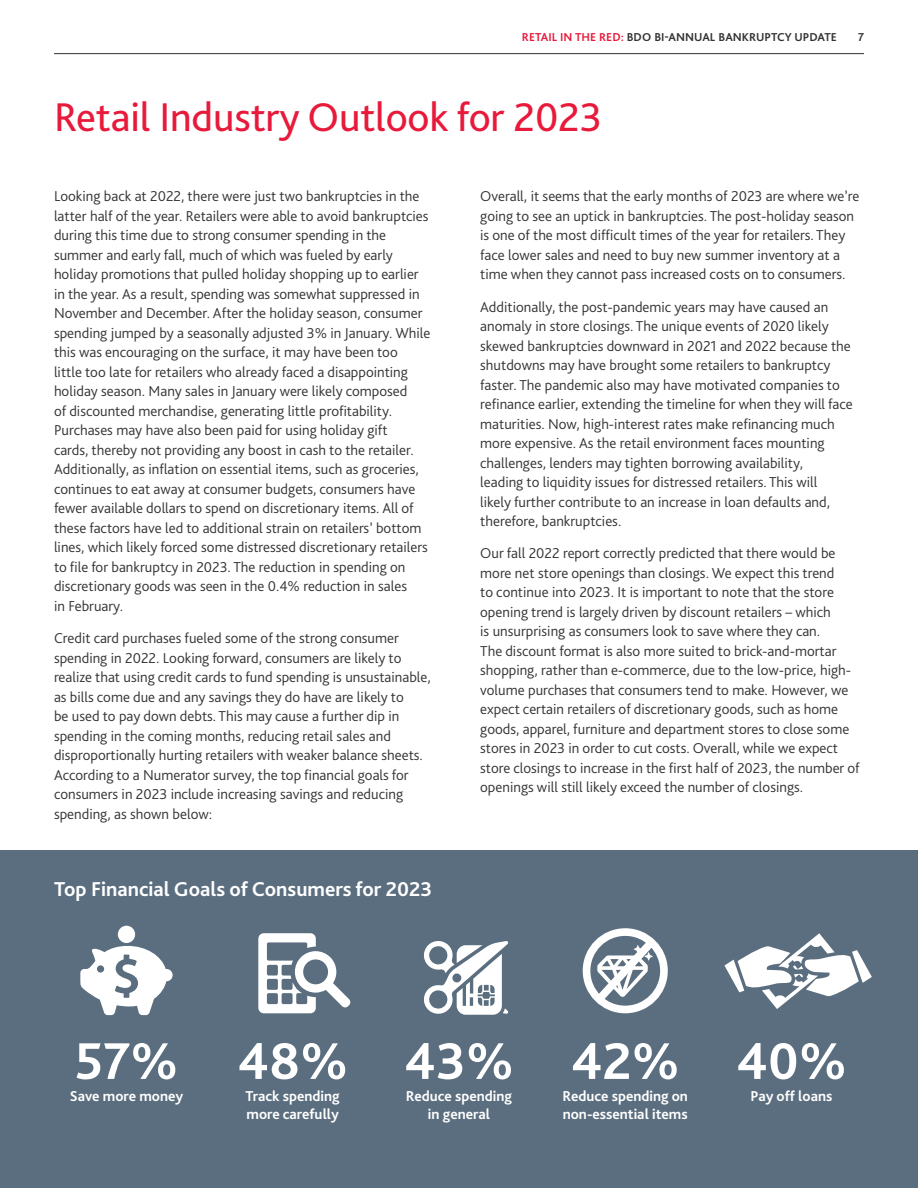
<style>
.page{position:relative;width:918px;height:1188px;background:#fff}
.page>*{position:absolute;margin:0;border:0;box-sizing:border-box;transform-origin:0 0}
.Goals_percent{font:700 54px "Bliss Pro";color:#fff}
.Section_head{font:42px "Bliss Pro";letter-spacing:-.005em;color:#e81a3b}
.Subhead_1{font:700 21px "Bliss Pro";color:#fff}
.Body_copy{font:300 15px/19.5px "Bliss Pro";color:#333}
.Body_copy-2{font:700 15px/18px "Bliss Pro";color:#fff}
.t1{font:700 12px "Bliss Pro";color:#333}
.s1{color:#e81a3b}
</style>
<div class="page">
<div style="left:0;top:850px;width:918px;height:338px;background:#5b6e7f"></div>
<div style="left:118px;top:926px;width:17px;height:17px;background:#fff;border-radius:50%"></div>
<svg style="left:80px;top:946px;width:93px;height:69px"></svg>
<div style="left:583px;top:928px;width:85px;height:85px;border:8px solid #fff;border-radius:50%"></div>
<svg style="left:589px;top:933px;width:72px;height:76px"></svg>
<svg style="left:423px;top:941px;width:85px;height:74px"></svg>
<svg style="left:258px;top:933px;width:93px;height:80px"></svg>
<svg style="left:724px;top:933px;width:148px;height:76px"></svg>
<hr style="left:54px;top:53px;width:810px;height:1px;background:#333">
<p class="t1" style="left:522px;top:30px;width:317px"><span class="s1">RETAIL IN THE RED:</span> BDO BI-ANNUAL BANKRUPTCY UPDATE</p>
<p class="t1" style="left:858px;top:30px;width:7px">7</p>
<p class="Section_head" style="left:54px;top:91px;width:550px">Retail Industry Outlook for 2023</p>
<p class="Body_copy" style="left:54px;top:186px;width:378px">Looking back at 2022, there were just two bankruptcies in the latter half of the year. Retailers were able to avoid bankruptcies during this time due to strong consumer spending in the summer and early fall, much of which was fueled by early holiday promotions that pulled holiday shopping up to earlier in the year. As a result, spending was somewhat suppressed in November and December. After the holiday season, consumer spending jumped by a seasonally adjusted 3% in January. While this was encouraging on the surface, it may have been too<br>little too late for retailers who already faced a disappointing holiday season. Many sales in January were likely composed<br>of discounted merchandise, generating little profitability.<br>Purchases may have also been paid for using holiday gift<br>cards, thereby not providing any boost in cash to the retailer.<br>Additionally, as inflation on essential items, such as groceries, continues to eat away at consumer budgets, consumers have fewer available dollars to spend on discretionary items. All of these factors have led to additional strain on retailers’ bottom lines, which likely forced some distressed discretionary retailers to file for bankruptcy in 2023. The reduction in spending on discretionary goods was seen in the 0.4% reduction in sales<br>in February.</p>
<p class="Body_copy" style="left:54px;top:628px;width:378px">Credit card purchases fueled some of the strong consumer spending in 2022. Looking forward, consumers are likely to realize that using credit cards to fund spending is unsustainable, as bills come due and any savings they do have are likely to<br>be used to pay down debts. This may cause a further dip in spending in the coming months, reducing retail sales and disproportionally hurting retailers with weaker balance sheets.<br>According to a Numerator survey, the top financial goals for consumers in 2023 include increasing savings and reducing spending, as shown below:</p>
<p class="Subhead_1" style="left:54px;top:876px;width:380px">Top Financial Goals of Consumers for 2023</p>
<p class="Body_copy" style="left:480px;top:186px;width:381px">Overall, it seems that the early months of 2023 are where we’re going to see an uptick in bankruptcies. The post-holiday season is one of the most difficult times of the year for retailers. They face lower sales and need to buy new summer inventory at a time when they cannot pass increased costs on to consumers.</p>
<p class="Body_copy" style="left:480px;top:297px;width:374px">Additionally, the post-pandemic years may have caused an anomaly in store closings. The unique events of 2020 likely skewed bankruptcies downward in 2021 and 2022 because the shutdowns may have brought some retailers to bankruptcy faster. The pandemic also may have motivated companies to refinance earlier, extending the timeline for when they will face maturities. Now, high-interest rates make refinancing much more expensive. As the retail environment faces mounting challenges, lenders may tighten borrowing availability,<br>leading to liquidity issues for distressed retailers. This will<br>likely further contribute to an increase in loan defaults and, therefore, bankruptcies.</p>
<p class="Body_copy" style="left:480px;top:543px;width:381px">Our fall 2022 report correctly predicted that there would be more net store openings than closings. We expect this trend<br>to continue into 2023. It is important to note that the store opening trend is largely driven by discount retailers – which<br>is unsurprising as consumers look to save where they can.<br>The discount format is also more suited to brick-and-mortar shopping, rather than e-commerce, due to the low-price, high&shy;volume purchases that consumers tend to make. However, we expect certain retailers of discretionary goods, such as home goods, apparel, furniture and department stores to close some stores in 2023 in order to cut costs. Overall, while we expect store closings to increase in the first half of 2023, the number of openings will still likely exceed the number of closings.</p>
<p class="Goals_percent" style="left:75px;top:1027px;width:105px">57%</p>
<p class="Goals_percent" style="left:237px;top:1027px;width:112px">48%</p>
<p class="Body_copy-2" style="left:246px;top:1087px;width:96px">Track spending more carefully</p>
<p class="Body_copy-2" style="left:70px;top:1087px;width:115px">Save more money</p>
<p class="Goals_percent" style="left:404px;top:1027px;width:111px">43%</p>
<p class="Body_copy-2" style="left:406px;top:1087px;width:108px;text-align:center">Reduce spending in general</p>
<p class="Body_copy-2" style="left:563px;top:1087px;width:127px">Reduce spending on</p>
<p class="Goals_percent" style="left:571px;top:1027px;width:110px">42%</p>
<p class="Body_copy-2" style="left:563px;top:1105px;width:126px">non-essential items</p>
<p class="Goals_percent" style="left:736px;top:1027px;width:112px">40%</p>
<p class="Body_copy-2" style="left:751px;top:1087px;width:83px">Pay off loans</p>
</div>
